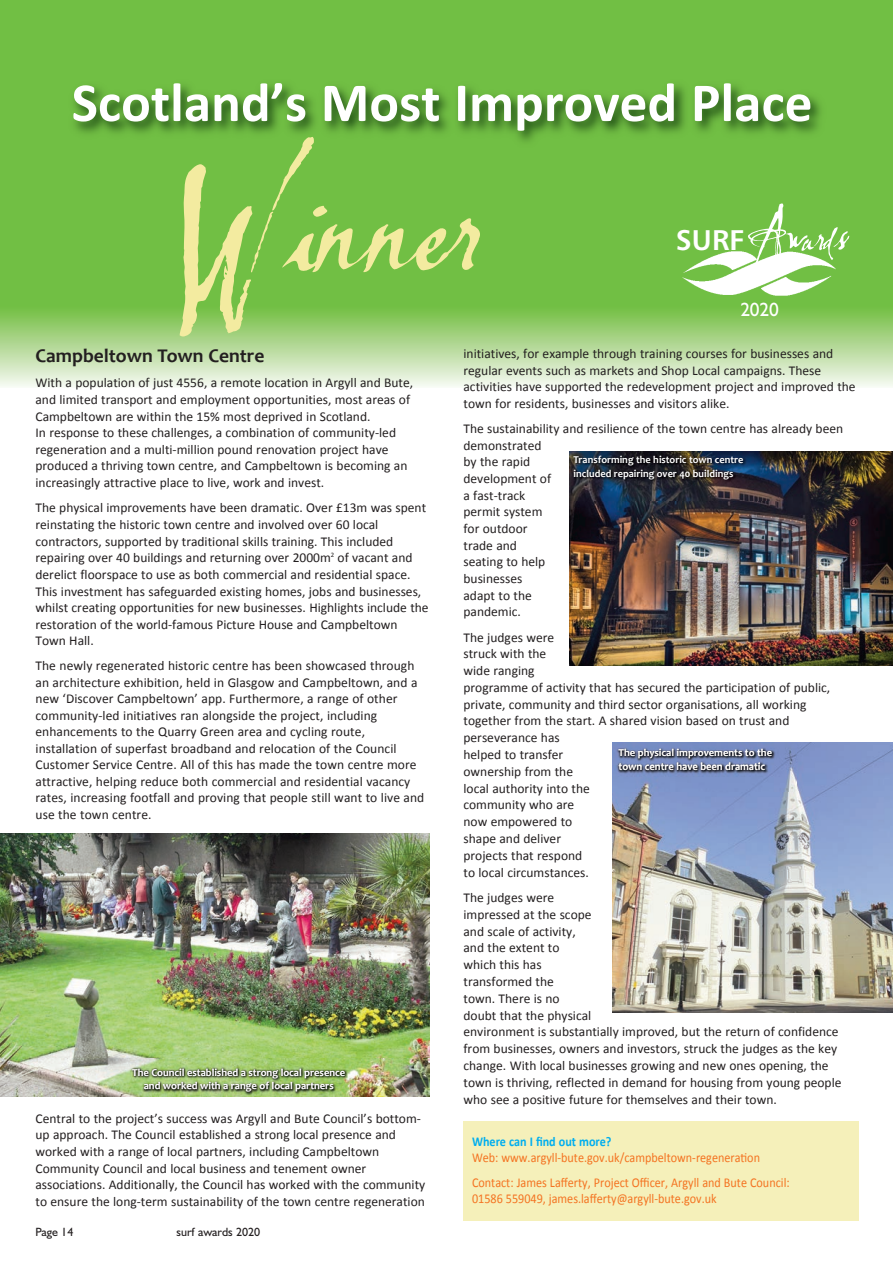
<style>
.page{position:relative;width:893px;height:1263px;background:#fff}
.page>*{position:absolute;margin:0;border:0;box-sizing:border-box;transform-origin:0 0}
.t1{font:165px "Lassigue D Mato";letter-spacing:-.025em;color:#f3eba0;scale:1.17 1}
.t2{font:700 55.35px "Calibri";color:#fff}
.t3{font:51px "Lassigue D Mato";color:#fff}
.t4{font:700 19.5px "Candara";color:#231f20}
.t5{font:19.2px "Humanist 521 BT";color:#fff}
.t6{font:13.5px/16.6px "Calibri";color:#231f20}
.t7{font:13.5px/24.6px "Calibri";color:#f47321;scale:.9 1}
.t8{font:700 13.5px "Calibri";color:#00aeef;scale:.9 1}
.t9{font:12px "Humanist 521 BT";color:#231f20}
.t10{font:700 10.5px/13.5px "Candara";color:#fff}
.s1{font-family:"Humanist 777 BT Bold B";font-size:28.5px}
</style>
<div class="page">
<div style="left:463px;top:1121px;width:396px;height:99px;background:#f5f0ba"></div>
<div style="left:0;top:0;width:893px;height:352px;background:#71bf44"></div>
<div style="left:0;top:307px;width:893px;height:81px;background:linear-gradient(to bottom,#74bd42,#f7f8f3)"></div>
<img style="left:74px;top:85px;width:747px;height:57px">
<img style="left:0;top:833px;width:429px;height:263px">
<div style="left:563px;top:448px;width:330px;height:220px;background:linear-gradient(to right,#fff,#fff)"></div>
<img style="left:569px;top:451px;width:324px;height:214px">
<img style="left:612px;top:742px;width:281px;height:271px">
<img style="left:566px;top:448px;width:213px;height:52px">
<img style="left:38px;top:1058px;width:392px;height:39px">
<img style="left:138px;top:1068px;width:163px;height:8px">
<img style="left:155px;top:1082px;width:157px;height:7px">
<img style="left:612px;top:742px;width:184px;height:49px">
<img style="left:619px;top:749px;width:147px;height:7px">
<img style="left:619px;top:762px;width:141px;height:8px">
<img style="left:670px;top:251px;width:179px;height:58px">
<h2 class="t2" style="left:72px;top:68px;width:742px">Scotland’s Most Improved Place</h2>
<h1 class="t1" style="left:166px;top:114px;width:271px">Winner</h1>
<h3 class="t4" style="left:36px;top:344px;width:230px">Campbeltown Town Centre</h3>
<p class="t6" style="left:36px;top:374px;width:379px">With a population of just 4556, a remote location in Argyll and Bute, and limited transport and employment opportunities, most areas of Campbeltown are within the 15% most deprived in Scotland.<br>In response to these challenges, a combination of community-led regeneration and a multi-million pound renovation project have produced a thriving town centre, and Campbeltown is becoming an increasingly attractive place to live, work and invest.</p>
<p class="t6" style="left:36px;top:499px;width:395px">The physical improvements have been dramatic. Over £13m was spent reinstating the historic town centre and involved over 60 local contractors, supported by traditional skills training. This included repairing over 40 buildings and returning over 2000m<sup>2</sup> of vacant and derelict floorspace to use as both commercial and residential space.<br>This investment has safeguarded existing homes, jobs and businesses, whilst creating opportunities for new businesses. Highlights include the restoration of the world-famous Picture House and Campbeltown Town Hall.</p>
<p class="t6" style="left:36px;top:657px;width:390px">The newly regenerated historic centre has been showcased through an architecture exhibition, held in Glasgow and Campbeltown, and a new ‘Discover Campbeltown’ app. Furthermore, a range of other community-led initiatives ran alongside the project, including enhancements to the Quarry Green area and cycling route, installation of superfast broadband and relocation of the Council Customer Service Centre. All of this has made the town centre more attractive, helping reduce both commercial and residential vacancy rates, increasing footfall and proving that people still want to live and use the town centre.</p>
<h3 class="t3" style="left:676px;top:202px;width:174px"><span class="s1">SURF</span>Awards</h3>
<h3 class="t5" style="left:740px;top:303px;width:40px">2020</h3>
<p class="t6" style="left:463px;top:344px;width:394px">initiatives, for example through training courses for businesses and regular events such as markets and Shop Local campaigns. These activities have supported the redevelopment project and improved the town for residents, businesses and visitors alike.</p>
<p class="t6" style="left:463px;top:420px;width:381px">The sustainability and resilience of the town centre has already been demonstrated<br>by the rapid<br>development of<br>a fast-track<br>permit system<br>for outdoor<br>trade and<br>seating to help<br>businesses<br>adapt to the<br>pandemic.</p>
<p class="t6" style="left:463px;top:628px;width:368px">The judges were<br>struck with the<br>wide ranging<br>programme of activity that has secured the participation of public, private, community and third sector organisations, all working together from the start. A shared vision based on trust and perseverance has<br>helped to transfer<br>ownership from the<br>local authority into the<br>community who are<br>now empowered to<br>shape and deliver<br>projects that respond<br>to local circumstances.</p>
<p class="t6" style="left:463px;top:888px;width:379px">The judges were<br>impressed at the scope<br>and scale of activity,<br>and the extent to<br>which this has<br>transformed the<br>town. There is no<br>doubt that the physical<br>environment is substantially improved, but the return of confidence from businesses, owners and investors, struck the judges as the key change. With local businesses growing and new ones opening, the town is thriving, reflected in demand for housing from young people who see a positive future for themselves and their town.</p>
<p class="t8" style="left:472px;top:1133px;width:157px">Where can I find out more?</p>
<p class="t7" style="left:472px;top:1145px;width:354px">Web: www.argyll-bute.gov.uk/campbeltown-regeneration<br>Contact: James Lafferty, Project Officer, Argyll and Bute Council:</p>
<p class="t7" style="left:472px;top:1185px;width:273px">01586 559049, james.lafferty@argyll-bute.gov.uk</p>
<p class="t10" style="left:574px;top:453px;width:171px">Transforming the historic town centre included repairing over 40 buildings</p>
<p class="t10" style="left:619px;top:746px;width:155px">The physical improvements to the town centre have been dramatic</p>
<p class="t10" style="left:132px;top:1065px;width:214px;text-align:center">The Council established a strong local presence and worked with a range of local partners</p>
<p class="t6" style="left:36px;top:1109px;width:391px">Central to the project’s success was Argyll and Bute Council’s bottom&shy;up approach. The Council established a strong local presence and worked with a range of local partners, including Campbeltown Community Council and local business and tenement owner associations. Additionally, the Council has worked with the community to ensure the long-term sustainability of the town centre regeneration</p>
<p class="t9" style="left:36px;top:1228px;width:39px">Page 14</p>
<p class="t9" style="left:177px;top:1228px;width:85px">surf awards 2020</p>
</div>
